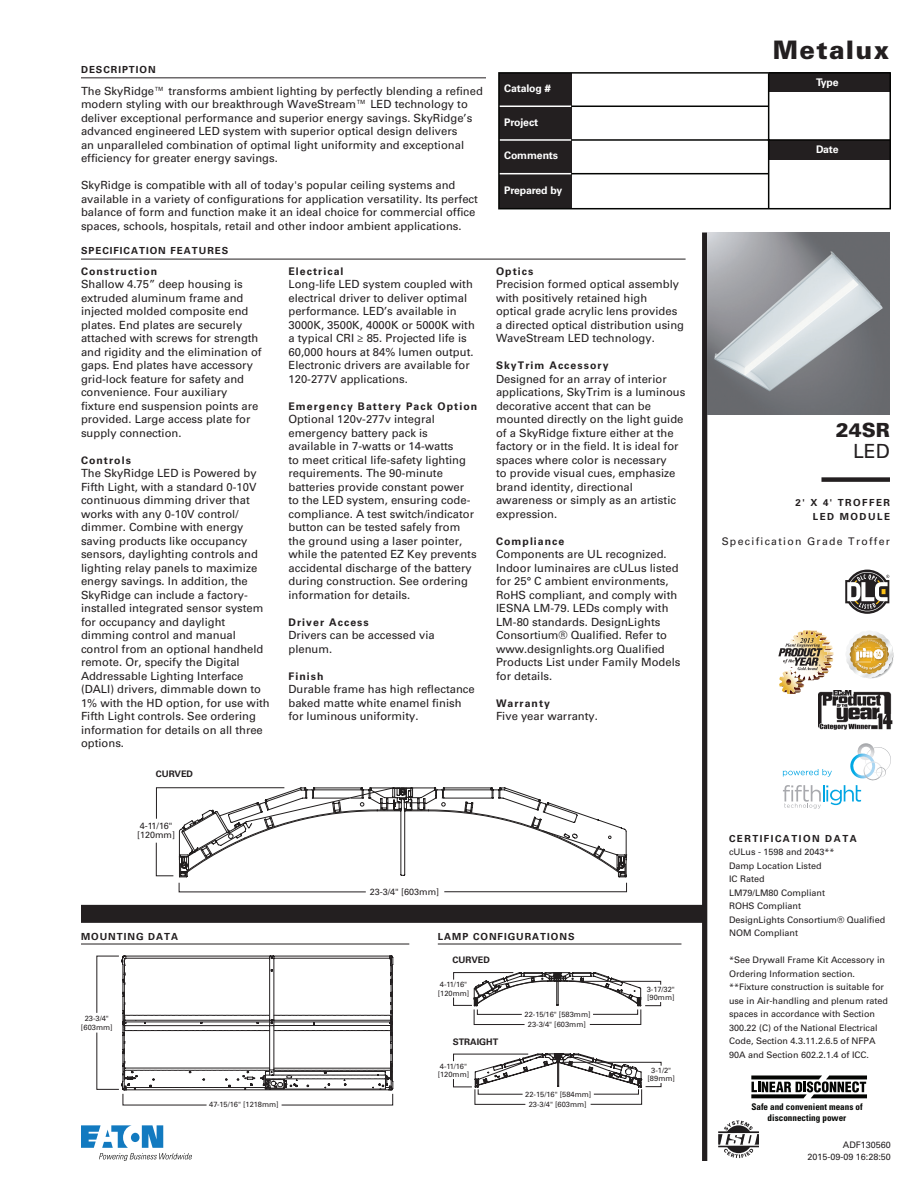
<style>
.page{position:relative;width:918px;height:1188px;background:#fff}
.page>*{position:absolute;margin:0;border:0;box-sizing:border-box;transform-origin:0 0}
.t1{font:900 25.5px "Univers LT Std";letter-spacing:.05em;color:#231f20}
.t2{font:900 19.5px "Univers LT Std";color:#231f20}
.t3{font:19.5px "Univers LT Std";color:#231f20}
.t4{font:11.25px/13.5px "Univers LT Std";color:#231f20}
.t5{font:700 10.5px "Univers LT Std";letter-spacing:.1em;color:#231f20}
.t6{font:700 10.5px "Univers LT Std";letter-spacing:-.01em;color:#fff}
.t7{font:10.5px "Univers LT Std";letter-spacing:.125em;color:#231f20}
.t8{font:700 9.75px "Univers LT Std";letter-spacing:.1em;color:#231f20}
.t9{font:700 9.75px/13.5px "Univers LT Std";letter-spacing:.15em;color:#231f20;text-align:right}
.t10{font:700 condensed 9.15px/10.9px "Univers LT Std";color:#040503;text-align:center}
.t11{font:9px/13.5px "Univers LT Std";color:#231f20}
.t12{font:700 9px "Univers LT Std";color:#231f20}
.t13{font:7.5px/8.2px "Univers LT Std";color:#231f20}
</style>
<div class="page">
<div style="left:702px;top:232px;width:5px;height:929px;background:#231f20"></div>
<div style="left:81px;top:905px;width:625px;height:18px;background:#231f20"></div>
<div style="left:821px;top:477px;width:69px;height:5px;background:#231f20"></div>
<img style="left:707px;top:232px;width:183px;height:183px">
<div style="left:499px;top:73px;width:72px;height:136px;background:#231f20"></div>
<div style="left:769px;top:73px;width:121px;height:19px;background:#231f20"></div>
<div style="left:769px;top:140px;width:121px;height:20px;background:#231f20"></div>
<hr style="left:571px;top:106px;width:198px;height:1px;background:#040503">
<hr style="left:499px;top:106px;width:72px;height:1px;background:#fff">
<hr style="left:571px;top:173px;width:198px;height:1px;background:#040503">
<hr style="left:499px;top:173px;width:72px;height:1px;background:#fff">
<hr style="left:768px;top:73px;width:1px;height:136px;background:#040503">
<hr style="left:571px;top:139px;width:319px;height:2px;background:#040503">
<hr style="left:500px;top:139px;width:71px;height:2px;background:#fff">
<div style="left:498px;top:72px;width:393px;height:137px;border:2px solid #040503"></div>
<hr style="left:81px;top:259px;width:605px;height:1px;background:#231f20">
<hr style="left:81px;top:78px;width:405px;height:1px;background:#231f20">
<svg style="left:156px;top:787px;width:471px;height:106px"></svg>
<svg style="left:751px;top:1076px;width:116px;height:22px"></svg>
<img style="left:778px;top:630px;width:56px;height:64px">
<svg style="left:718px;top:1121px;width:41px;height:37px"></svg>
<svg style="left:783px;top:743px;width:108px;height:66px"></svg>
<svg style="left:81px;top:1125px;width:111px;height:36px"></svg>
<svg style="left:845px;top:570px;width:44px;height:44px"></svg>
<svg style="left:453px;top:1053px;width:209px;height:52px"></svg>
<svg style="left:96px;top:956px;width:297px;height:150px"></svg>
<hr style="left:81px;top:944px;width:328px;height:1px;background:#231f20">
<svg style="left:453px;top:972px;width:208px;height:53px"></svg>
<hr style="left:438px;top:944px;width:243px;height:1px;background:#231f20">
<svg style="left:846px;top:631px;width:47px;height:47px"></svg>
<img style="left:819px;top:690px;width:74px;height:40px">
<p class="t8" style="left:81px;top:64px;width:76px">DESCRIPTION</p>
<p class="t4" style="left:81px;top:84px;width:403px">The SkyRidge™ transforms ambient lighting by perfectly blending a refined modern styling with our breakthrough WaveStream™ LED technology to deliver exceptional performance and superior energy savings. SkyRidge’s advanced engineered LED system with superior optical design delivers<br>an unparalleled combination of optimal light uniformity and exceptional efficiency for greater energy savings.</p>
<p class="t4" style="left:81px;top:179px;width:398px">SkyRidge is compatible with all of today's popular ceiling systems and available in a variety of configurations for application versatility. Its perfect balance of form and function make it an ideal choice for commercial office spaces, schools, hospitals, retail and other indoor ambient applications.</p>
<p class="t8" style="left:81px;top:244px;width:149px">SPECIFICATION FEATURES</p>
<p class="t5" style="left:81px;top:265px;width:78px">Construction</p>
<p class="t4" style="left:81px;top:278px;width:182px">Shallow 4.75” deep housing is extruded aluminum frame and injected molded composite end plates. End plates are securely attached with screws for strength and rigidity and the elimination of gaps. End plates have accessory grid-lock feature for safety and convenience. Four auxiliary fixture end suspension points are provided. Large access plate for supply connection.</p>
<p class="t5" style="left:81px;top:454px;width:51px">Controls</p>
<p class="t4" style="left:81px;top:467px;width:190px">The SkyRidge LED is Powered by<br>Fifth Light, with a standard 0-10V continuous dimming driver that works with any 0-10V control/ dimmer. Combine with energy saving products like occupancy sensors, daylighting controls and lighting relay panels to maximize energy savings. In addition, the<br>SkyRidge can include a factory&shy;installed integrated sensor system for occupancy and daylight dimming control and manual control from an optional handheld remote. Or, specify the Digital<br>Addressable Lighting Interface (DALI) drivers, dimmable down to<br>1% with the HD option, for use with<br>Fifth Light controls. See ordering information for details on all three options.</p>
<p class="t12" style="left:156px;top:769px;width:39px">CURVED</p>
<p class="t5" style="left:289px;top:265px;width:56px">Electrical</p>
<p class="t4" style="left:289px;top:278px;width:188px">Long-life LED system coupled with electrical driver to deliver optimal performance. LED’s available in 3000K, 3500K, 4000K or 5000K with a typical CRI ≥ 85. Projected life is 60,000 hours at 84% lumen output.<br>Electronic drivers are available for 120-277V applications.</p>
<p class="t5" style="left:289px;top:400px;width:190px">Emergency Battery Pack Option</p>
<p class="t4" style="left:289px;top:413px;width:190px">Optional 120v-277v integral emergency battery pack is available in 7-watts or 14-watts<br>to meet critical life-safety lighting requirements. The 90-minute batteries provide constant power to the LED system, ensuring code&shy;compliance. A test switch/indicator button can be tested safely from the ground using a laser pointer, while the patented EZ Key prevents accidental discharge of the battery during construction. See ordering information for details.</p>
<p class="t5" style="left:289px;top:616px;width:82px">Driver Access</p>
<p class="t4" style="left:289px;top:629px;width:148px">Drivers can be accessed via plenum.</p>
<p class="t5" style="left:289px;top:670px;width:37px">Finish</p>
<p class="t4" style="left:289px;top:683px;width:188px">Durable frame has high reflectance baked matte white enamel finish for luminous uniformity.</p>
<p class="t6" style="left:504px;top:82px;width:48px">Catalog #</p>
<p class="t6" style="left:504px;top:116px;width:36px">Project</p>
<p class="t6" style="left:504px;top:150px;width:56px">Comments</p>
<p class="t6" style="left:504px;top:185px;width:60px">Prepared by</p>
<p class="t5" style="left:496px;top:265px;width:39px">Optics</p>
<p class="t4" style="left:496px;top:278px;width:190px">Precision formed optical assembly with positively retained high optical grade acrylic lens provides a directed optical distribution using WaveStream LED technology.</p>
<p class="t5" style="left:496px;top:359px;width:114px">SkyTrim Accessory</p>
<p class="t4" style="left:496px;top:372px;width:191px">Designed for an array of interior applications, SkyTrim is a luminous decorative accent that can be mounted directly on the light guide of a SkyRidge fixture either at the factory or in the field. It is ideal for spaces where color is necessary<br>to provide visual cues, emphasize brand identity, directional awareness or simply as an artistic expression.</p>
<p class="t5" style="left:496px;top:535px;width:70px">Compliance</p>
<p class="t4" style="left:496px;top:548px;width:186px">Components are UL recognized.<br>Indoor luminaires are cULus listed for 25° C ambient environments,<br>RoHS compliant, and comply with<br>IESNA LM-79. LEDs comply with<br>LM-80 standards. DesignLights<br>Consortium® Qualified. Refer to www.designlights.org Qualified<br>Products List under Family Models for details.</p>
<p class="t5" style="left:496px;top:697px;width:56px">Warranty</p>
<p class="t4" style="left:496px;top:710px;width:103px">Five year warranty.</p>
<p class="t11" style="left:137px;top:821px;width:39px;line-height:9px">4-11/16" [120mm]</p>
<p class="t11" style="left:370px;top:885px;width:71px">23-3/4" [603mm]</p>
<p class="t8" style="left:81px;top:931px;width:99px">MOUNTING DATA</p>
<p class="t13" style="left:81px;top:1014px;width:33px;line-height:9px;text-align:center">23-3/4" [603mm]</p>
<p class="t13" style="left:209px;top:1100px;width:71px">47-15/16" [1218mm]</p>
<p class="t8" style="left:438px;top:931px;width:138px">LAMP CONFIGURATIONS</p>
<p class="t12" style="left:453px;top:955px;width:39px">CURVED</p>
<p class="t13" style="left:438px;top:981px;width:33px">4-11/16" [120mm]</p>
<p class="t13" style="left:525px;top:1010px;width:68px">22-15/16" [583mm]</p>
<p class="t13" style="left:528px;top:1020px;width:60px">23-3/4" [603mm]</p>
<p class="t13" style="left:647px;top:985px;width:30px">3-17/32" [90mm]</p>
<p class="t12" style="left:453px;top:1036px;width:47px">STRAIGHT</p>
<p class="t13" style="left:438px;top:1062px;width:33px">4-11/16" [120mm]</p>
<p class="t13" style="left:648px;top:1066px;width:29px;text-align:center">3-1/2" [89mm]</p>
<p class="t13" style="left:529px;top:1100px;width:60px">23-3/4" [603mm]</p>
<p class="t13" style="left:525px;top:1090px;width:68px">22-15/16" [584mm]</p>
<h1 class="t1" style="left:773px;top:34px;width:118px">Metalux</h1>
<p class="t6" style="left:816px;top:76px;width:24px">Type</p>
<p class="t6" style="left:816px;top:143px;width:24px">Date</p>
<h2 class="t2" style="left:836px;top:418px;width:56px">24SR</h2>
<h2 class="t3" style="left:853px;top:440px;width:38px">LED</h2>
<p class="t9" style="left:796px;top:496px;width:96px">2' X 4' TROFFER<br>LED MODULE</p>
<p class="t7" style="left:722px;top:536px;width:170px">Specification Grade Troffer</p>
<p class="t9" style="left:729px;top:831px;width:129px">CERTIFICATION DATA</p>
<p class="t11" style="left:729px;top:845px;width:158px">cULus - 1598 and 2043**<br>Damp Location Listed<br>IC Rated<br>LM79/LM80 Compliant<br>ROHS Compliant<br>DesignLights Consortium® Qualified<br>NOM Compliant</p>
<p class="t11" style="left:729px;top:953px;width:161px">*See Drywall Frame Kit Accessory in Ordering Information section. **Fixture construction is suitable for use in Air-handling and plenum rated spaces in accordance with Section 300.22 (C) of the National Electrical Code, Section 4.3.11.2.6.5 of NFPA 90A and Section 602.2.1.4 of ICC.</p>
<p class="t10" style="left:751px;top:1101px;width:113px">Safe and convenient means of disconnecting power</p>
<p class="t11" style="left:807px;top:1139px;width:85px;line-height:12px;text-align:right">ADF130560<br>2015-09-09 16:28:50</p>
</div>
